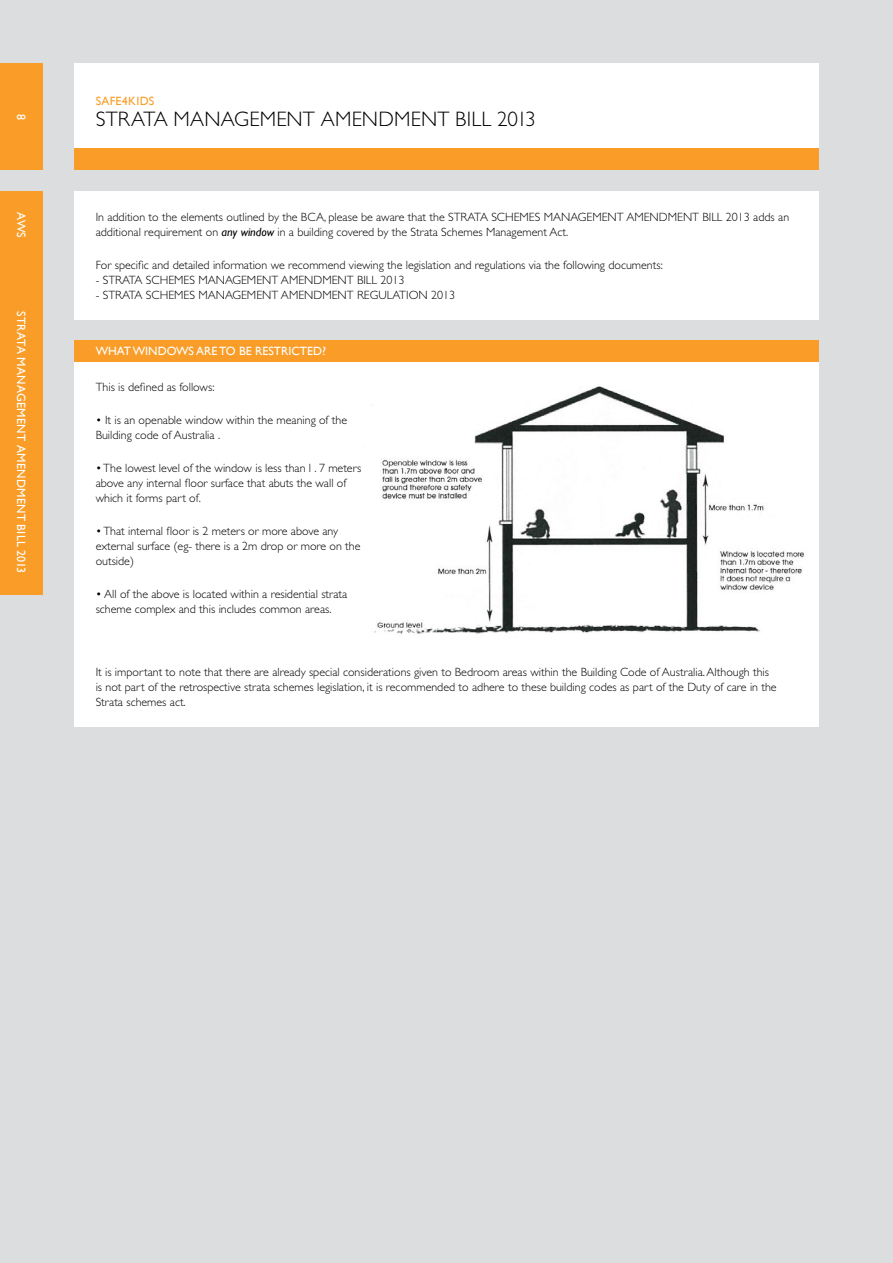
<style>
.page{position:relative;width:893px;height:1263px;background:#dcddde}
.page>*{position:absolute;margin:0;border:0;box-sizing:border-box;transform-origin:0 0}
.t1{font:300 21px "Gill Sans Std";letter-spacing:.01em;color:#000}
.t2{font:300 12px/15px "Gill Sans Std";color:#000}
.t3{font:12px "Gill Sans";letter-spacing:.025em;color:#fff}
.t4{font:12px "Gill Sans";color:#fff}
.t5{font:12px "Gill Sans";letter-spacing:.025em;color:#f99d28}
.s1{font-family:"Gill Sans";font-weight:400;font-style:italic}
</style>
<div class="page">
<div style="left:0;top:64px;width:43px;height:106px;background:#f99d28"></div>
<div style="left:74px;top:64px;width:745px;height:85px;background:#fff"></div>
<div style="left:0;top:191px;width:43px;height:404px;background:#f99d28"></div>
<div style="left:74px;top:149px;width:745px;height:21px;background:#f99d28"></div>
<div style="left:74px;top:191px;width:745px;height:129px;background:#fff"></div>
<div style="left:74px;top:361px;width:745px;height:300px;background:#fff"></div>
<div style="left:74px;top:646px;width:745px;height:81px;background:#fff"></div>
<div style="left:74px;top:340px;width:745px;height:21px;background:#f99d28"></div>
<img style="left:371px;top:386px;width:434px;height:248px">
<p class="t3" style="left:28px;top:114px;width:7px;rotate:90deg">8</p>
<p class="t3" style="left:28px;top:212px;width:27px;rotate:90deg">AWS</p>
<p class="t3" style="left:28px;top:311px;width:264px;rotate:90deg">STRATA MANAGEMENT AMENDMENT BILL 2013</p>
<p class="t5" style="left:96px;top:94px;width:60px">SAFE4KIDS</p>
<h1 class="t1" style="left:96px;top:108px;width:442px">STRATA MANAGEMENT AMENDMENT BILL 2013</h1>
<p class="t2" style="left:96px;top:209px;width:695px">In addition to the elements outlined by the BCA, please be aware that the STRATA SCHEMES MANAGEMENT AMENDMENT BILL 2013 adds an additional requirement on <span class="s1">any window</span> in a building covered by the Strata Schemes Management Act.</p>
<p class="t2" style="left:96px;top:257px;width:569px">For specific and detailed information we recommend viewing the legislation and regulations via the following documents:</p>
<p class="t2" style="left:96px;top:272px;width:310px">- STRATA SCHEMES MANAGEMENT AMENDMENT BILL 2013</p>
<p class="t2" style="left:96px;top:287px;width:361px">- STRATA SCHEMES MANAGEMENT AMENDMENT REGULATION 2013</p>
<p class="t4" style="left:96px;top:344px;width:232px">WHAT WINDOWS ARE TO BE RESTRICTED?</p>
<p class="t2" style="left:96px;top:379px;width:120px">This is defined as follows:</p>
<p class="t2" style="left:96px;top:412px;width:253px">• It is an openable window within the meaning of the<br>Building code of Australia .</p>
<p class="t2" style="left:96px;top:460px;width:267px">• The lowest level of the window is less than l . 7 meters above any internal floor surface that abuts the wall of which it forms part of.</p>
<p class="t2" style="left:96px;top:523px;width:266px">• That internal floor is 2 meters or more above any external surface (eg- there is a 2m drop or more on the outside)</p>
<p class="t2" style="left:96px;top:586px;width:253px">• All of the above is located within a residential strata scheme complex and this includes common areas.</p>
<p class="t2" style="left:96px;top:664px;width:682px">It is important to note that there are already special considerations given to Bedroom areas within the Building Code of Australia. Although this is not part of the retrospective strata schemes legislation, it is recommended to adhere to these building codes as part of the Duty of care in the<br>Strata schemes act.</p>
</div>
